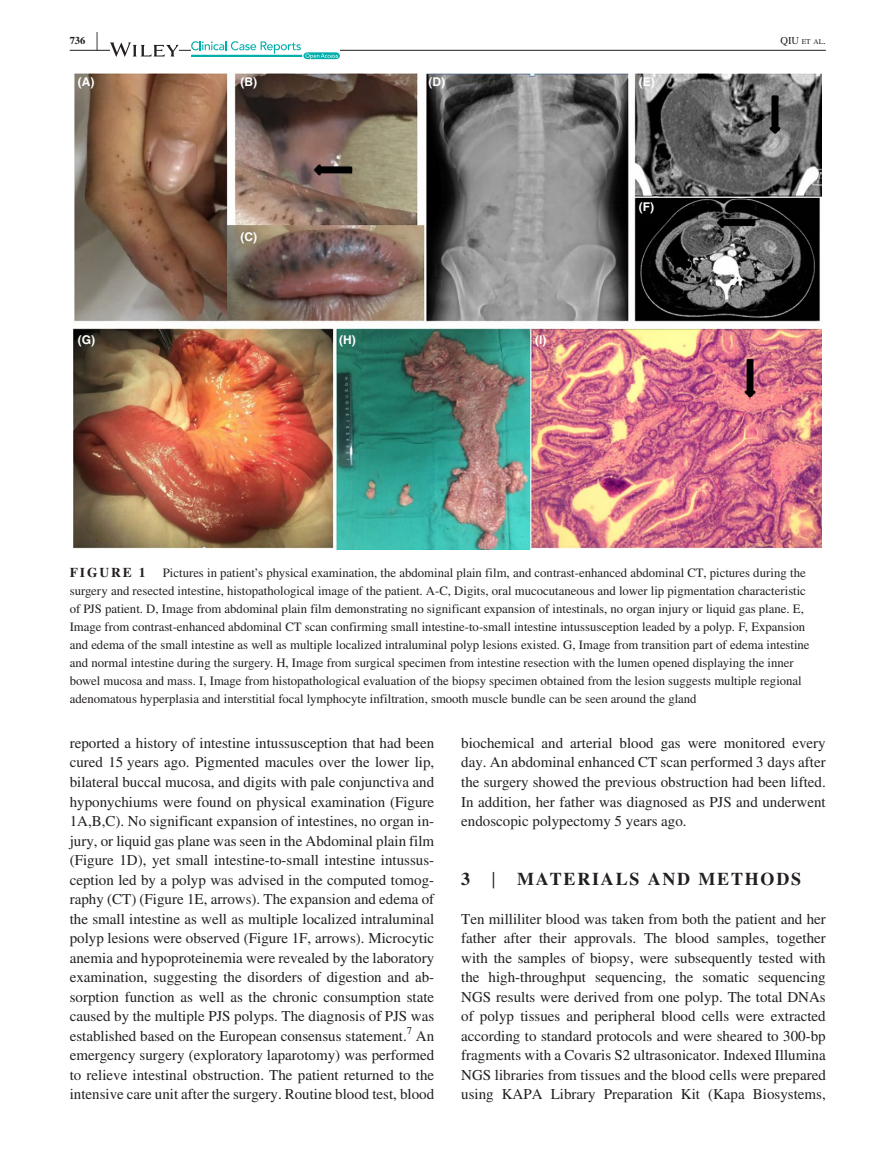
<style>
.page{position:relative;width:893px;height:1174px;background:#fff}
.page>*{position:absolute;margin:0;border:0;box-sizing:border-box;transform-origin:0 0}
.t1{font:700 25.95px "STIX";color:#231f20;scale:.36 1}
.t2{font:700 18px "STIX";letter-spacing:.1em;color:#231f20}
.t3{font:15px/19.5px "STIX";color:#231f20;text-align:justify}
.t4{font:700 13.5px "STIX";letter-spacing:.14em;color:#231f20}
.t5{font:12.75px/18px "STIX";color:#231f20}
.t6{font:700 12px "Helvetica";color:#fff}
.t7{font:10.5px "STIX";color:#231f20}
.t8{font:700 10.5px "STIX";color:#231f20}
.t9{font:10.5px "STIX";color:#231f20}
.s1{font-size:7.35px}
.s2{font-weight:400;font-size:23.7px}
</style>
<div class="page">
<hr style="left:70px;top:50px;width:756px;height:1px;background:#231f20">
<svg style="left:110px;top:42px;width:69px;height:15px"></svg>
<svg style="left:191px;top:41px;width:149px;height:18px"></svg>
<img style="left:74px;top:73px;width:748px;height:476px">
<p class="t8" style="left:70px;top:34px;width:17px">736</p>
<h1 class="t1" style="left:96px;top:26px;width:7px">|</h1>
<p class="t7" style="left:780px;top:33px;width:47px">QIU <span class="s1">et al</span>.</p>
<p class="t6" style="left:78px;top:74px;width:18px">(A)</p>
<p class="t6" style="left:241px;top:74px;width:18px">(B)</p>
<p class="t6" style="left:428px;top:74px;width:18px">(D)</p>
<p class="t6" style="left:639px;top:74px;width:17px">(E)</p>
<p class="t6" style="left:241px;top:229px;width:18px">(C)</p>
<p class="t6" style="left:639px;top:200px;width:17px">(F)</p>
<p class="t6" style="left:78px;top:332px;width:19px">(G)</p>
<p class="t6" style="left:339px;top:332px;width:18px">(H)</p>
<p class="t6" style="left:535px;top:332px;width:13px">(I)</p>
<p class="t4" style="left:70px;top:564px;width:77px">FIGURE 1</p>
<p class="t5" style="left:70px;top:564px;width:741px;text-indent:93px">Pictures in patient’s physical examination, the abdominal plain film, and contrast‐enhanced abdominal CT, pictures during the surgery and resected intestine, histopathological image of the patient. A‐C, Digits, oral mucocutaneous and lower lip pigmentation characteristic of PJS patient. D, Image from abdominal plain film demonstrating no significant expansion of intestinals, no organ injury or liquid gas plane. E, Image from contrast‐enhanced abdominal CT scan confirming small intestine‐to‐small intestine intussusception leaded by a polyp. F, Expansion and edema of the small intestine as well as multiple localized intraluminal polyp lesions existed. G, Image from transition part of edema intestine and normal intestine during the surgery. H, Image from surgical specimen from intestine resection with the lumen opened displaying the inner bowel mucosa and mass. I, Image from histopathological evaluation of the biopsy specimen obtained from the lesion suggests multiple regional adenomatous hyperplasia and interstitial focal lymphocyte infiltration, smooth muscle bundle can be seen around the gland</p>
<p class="t3" style="left:70px;top:734px;width:366px">reported a history of intestine intussusception that had been cured 15 years ago. Pigmented macules over the lower lip, bilateral buccal mucosa, and digits with pale conjunctiva and hyponychiums were found on physical examination (Figure 1A,B,C). No significant expansion of intestines, no organ in&shy;jury, or liquid gas plane was seen in the Abdominal plain film (Figure 1D), yet small intestine‐to‐small intestine intussus&shy;ception led by a polyp was advised in the computed tomog&shy;raphy (CT) (Figure 1E, arrows). The expansion and edema of the small intestine as well as multiple localized intraluminal polyp lesions were observed (Figure 1F, arrows). Microcytic anemia and hypoproteinemia were revealed by the laboratory examination, suggesting the disorders of digestion and ab&shy;sorption function as well as the chronic consumption state caused by the multiple PJS polyps. The diagnosis of PJS was established based on the European consensus statement.</p>
<p class="t9" style="left:407px;top:1023px;width:7px">7</p>
<p class="t3" style="left:70px;top:1026px;width:366px;text-indent:346px">An emergency surgery (exploratory laparotomy) was performed to relieve intestinal obstruction. The patient returned to the intensive care unit after the surgery. Routine blood test, blood</p>
<p class="t3" style="left:461px;top:734px;width:366px">biochemical and arterial blood gas were monitored every day. An abdominal enhanced CT scan performed 3 days after the surgery showed the previous obstruction had been lifted.<br>In addition, her father was diagnosed as PJS and underwent endoscopic polypectomy 5 years ago.</p>
<p class="t2" style="left:461px;top:867px;width:341px">3 <span class="s2">|</span> MATERIALS AND METHODS</p>
<p class="t3" style="left:461px;top:909px;width:366px">Ten milliliter blood was taken from both the patient and her father after their approvals. The blood samples, together with the samples of biopsy, were subsequently tested with the high‐throughput sequencing, the somatic sequencing NGS results were derived from one polyp. The total DNAs of polyp tissues and peripheral blood cells were extracted according to standard protocols and were sheared to 300‐bp fragments with a Covaris S2 ultrasonicator. Indexed Illumina NGS libraries from tissues and the blood cells were prepared using KAPA Library Preparation Kit (Kapa Biosystems,</p>
</div>
